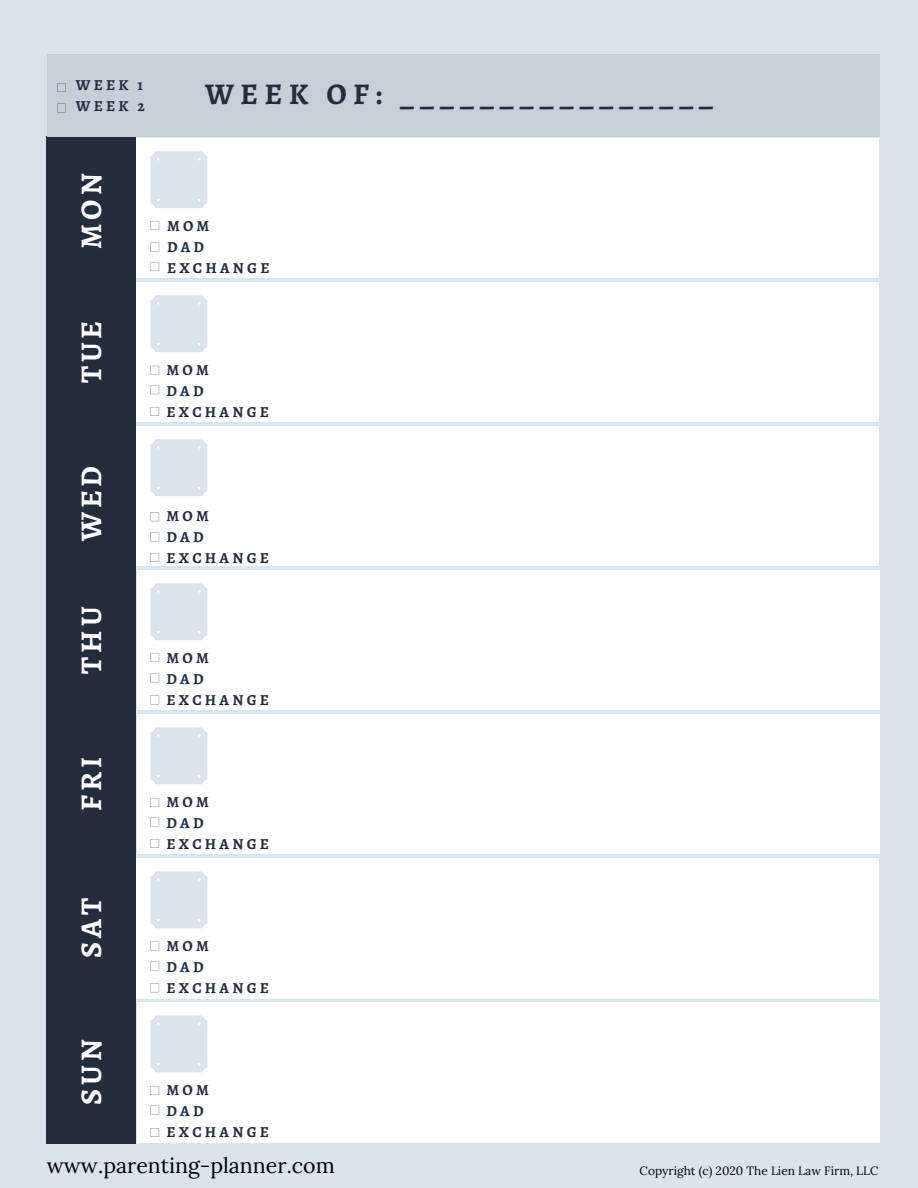
<style>
.page{position:relative;width:918px;height:1188px;background:#dbe4ed}
.page>*{position:absolute;margin:0;border:0;box-sizing:border-box;transform-origin:0 0}
.t1{font:700 30px "Alegreya";letter-spacing:.21em;color:#232d3d}
.t2{font:700 30px "Alegreya";letter-spacing:.13em;color:#fff}
.t3{font:21.3px "Lora";color:#000}
.t4{font:700 15.3px "Alegreya";letter-spacing:.21em;color:#232d3d}
.t5{font:12px "Lora";color:#000}
</style>
<div class="page">
<div style="left:47px;top:136px;width:89px;height:144px;background:#232d3d"></div>
<div style="left:136px;top:138px;width:742px;height:140px;background:#fff"></div>
<div style="left:47px;top:54px;width:832px;height:82px;background:#c7d0d8"></div>
<div style="left:150px;top:151px;width:57px;height:57px;background:#dbe4ed"></div>
<svg style="left:150px;top:221px;width:9px;height:9px"></svg>
<svg style="left:150px;top:243px;width:9px;height:8px"></svg>
<svg style="left:150px;top:262px;width:9px;height:9px"></svg>
<div style="left:47px;top:568px;width:89px;height:144px;background:#232d3d"></div>
<div style="left:47px;top:1000px;width:89px;height:144px;background:#232d3d"></div>
<div style="left:47px;top:856px;width:89px;height:144px;background:#232d3d"></div>
<div style="left:47px;top:712px;width:89px;height:144px;background:#232d3d"></div>
<div style="left:47px;top:424px;width:89px;height:144px;background:#232d3d"></div>
<div style="left:47px;top:280px;width:89px;height:144px;background:#232d3d"></div>
<div style="left:136px;top:426px;width:742px;height:140px;background:#fff"></div>
<div style="left:137px;top:1003px;width:743px;height:139px;background:#fff"></div>
<div style="left:136px;top:282px;width:742px;height:140px;background:#fff"></div>
<div style="left:136px;top:859px;width:742px;height:139px;background:#fff"></div>
<div style="left:137px;top:714px;width:743px;height:140px;background:#fff"></div>
<div style="left:137px;top:570px;width:743px;height:140px;background:#fff"></div>
<div style="left:150px;top:1015px;width:57px;height:57px;background:#dbe4ed"></div>
<div style="left:150px;top:871px;width:57px;height:57px;background:#dbe4ed"></div>
<div style="left:150px;top:727px;width:57px;height:57px;background:#dbe4ed"></div>
<div style="left:150px;top:583px;width:57px;height:57px;background:#dbe4ed"></div>
<div style="left:150px;top:295px;width:57px;height:57px;background:#dbe4ed"></div>
<div style="left:150px;top:439px;width:57px;height:57px;background:#dbe4ed"></div>
<svg style="left:150px;top:385px;width:9px;height:9px"></svg>
<svg style="left:150px;top:407px;width:9px;height:9px"></svg>
<svg style="left:150px;top:366px;width:9px;height:9px"></svg>
<svg style="left:150px;top:512px;width:9px;height:9px"></svg>
<svg style="left:150px;top:533px;width:9px;height:8px"></svg>
<svg style="left:150px;top:553px;width:9px;height:9px"></svg>
<svg style="left:150px;top:653px;width:9px;height:9px"></svg>
<svg style="left:150px;top:674px;width:9px;height:8px"></svg>
<svg style="left:150px;top:696px;width:9px;height:8px"></svg>
<svg style="left:150px;top:798px;width:9px;height:9px"></svg>
<svg style="left:150px;top:818px;width:9px;height:8px"></svg>
<svg style="left:150px;top:839px;width:9px;height:9px"></svg>
<svg style="left:150px;top:942px;width:9px;height:8px"></svg>
<svg style="left:150px;top:962px;width:9px;height:8px"></svg>
<svg style="left:150px;top:984px;width:9px;height:8px"></svg>
<svg style="left:150px;top:1086px;width:9px;height:9px"></svg>
<svg style="left:150px;top:1106px;width:9px;height:8px"></svg>
<svg style="left:150px;top:1128px;width:9px;height:9px"></svg>
<svg style="left:57px;top:83px;width:9px;height:9px"></svg>
<svg style="left:57px;top:104px;width:9px;height:8px"></svg>
<p class="t4" style="left:76px;top:75px;width:69px">WEEK 1</p>
<p class="t4" style="left:76px;top:96px;width:71px">WEEK 2</p>
<p class="t1" style="left:205px;top:74px;width:509px">WEEK OF: ________________</p>
<p class="t2" style="left:71px;top:249px;width:77px;rotate:-90deg">MON</p>
<p class="t2" style="left:71px;top:383px;width:64px;rotate:-90deg">TUE</p>
<p class="t2" style="left:71px;top:541px;width:77px;rotate:-90deg">WED</p>
<p class="t2" style="left:71px;top:674px;width:69px;rotate:-90deg">THU</p>
<p class="t2" style="left:71px;top:811px;width:56px;rotate:-90deg">FRI</p>
<p class="t2" style="left:71px;top:958px;width:61px;rotate:-90deg">SAT</p>
<p class="t2" style="left:71px;top:1105px;width:67px;rotate:-90deg">SUN</p>
<p class="t4" style="left:167px;top:215px;width:44px">MOM</p>
<p class="t4" style="left:167px;top:236px;width:39px">DAD</p>
<p class="t4" style="left:167px;top:257px;width:104px">EXCHANGE</p>
<p class="t4" style="left:166px;top:359px;width:44px">MOM</p>
<p class="t4" style="left:166px;top:380px;width:39px">DAD</p>
<p class="t4" style="left:166px;top:401px;width:104px">EXCHANGE</p>
<p class="t4" style="left:166px;top:506px;width:44px">MOM</p>
<p class="t4" style="left:166px;top:526px;width:39px">DAD</p>
<p class="t4" style="left:166px;top:547px;width:104px">EXCHANGE</p>
<p class="t4" style="left:166px;top:648px;width:44px">MOM</p>
<p class="t4" style="left:166px;top:668px;width:39px">DAD</p>
<p class="t4" style="left:166px;top:689px;width:104px">EXCHANGE</p>
<p class="t4" style="left:166px;top:792px;width:44px">MOM</p>
<p class="t4" style="left:166px;top:812px;width:39px">DAD</p>
<p class="t4" style="left:166px;top:833px;width:104px">EXCHANGE</p>
<p class="t4" style="left:166px;top:936px;width:44px">MOM</p>
<p class="t4" style="left:166px;top:956px;width:39px">DAD</p>
<p class="t4" style="left:166px;top:977px;width:104px">EXCHANGE</p>
<p class="t4" style="left:166px;top:1080px;width:44px">MOM</p>
<p class="t4" style="left:166px;top:1100px;width:39px">DAD</p>
<p class="t4" style="left:166px;top:1121px;width:104px">EXCHANGE</p>
<p class="t3" style="left:47px;top:1151px;width:290px">www.parenting-planner.com</p>
<p class="t5" style="left:640px;top:1163px;width:240px">Copyright (c) 2020 The Lien Law Firm, LLC</p>
</div>
